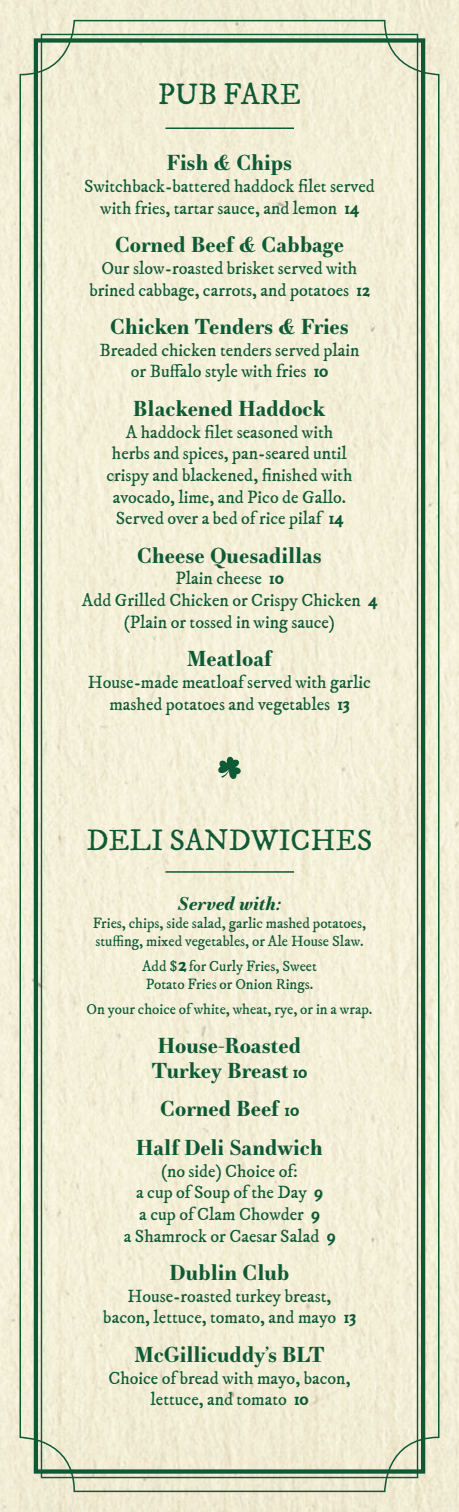
<style>
.page{position:relative;width:459px;height:1512px;background:#fff}
.page>*{position:absolute;margin:0;border:0;box-sizing:border-box;transform-origin:0 0}
.t1{font:30px "IM FELL DW Pica Roman";color:#0e5a36}
.t2{font:700 21px/25.2px "Essonnes Text";color:#0e5a36}
.t3{font:18px/21.6px "IM FELL DW Pica Roman";color:#0e5a36;text-align:center}
.t4{font:italic 700 18px "Essonnes Text";color:#0e5a36}
.t5{font:15px/18px "IM FELL DW Pica Roman";color:#0e5a36}
.s1{font-family:"High Tower Text";font-weight:700;font-size:21px}
.s2{font-family:"High Tower Text";font-weight:700;font-size:22.5px}
.s3{font-family:"High Tower Text"}
</style>
<div class="page">
<img style="left:0;top:0;width:459px;height:1512px">
<div style="left:34px;top:38px;width:391px;height:1436px;border:4px solid #0e5a36"></div>
<hr style="left:166px;top:128px;width:128px;height:1px;background:#0e5a36">
<hr style="left:166px;top:871px;width:128px;height:2px;background:#0e5a36">
<svg style="left:217px;top:756px;width:25px;height:23px"></svg>
<h1 class="t1" style="left:158px;top:76px;width:145px">PUB FARE</h1>
<p class="t2" style="left:167px;top:150px;width:127px">Fish &amp; Chips</p>
<p class="t3" style="left:84px;top:176px;width:292px">Switchback-battered haddock filet served with fries, tartar sauce, and lemon <span class="s1">14</span></p>
<p class="t2" style="left:115px;top:232px;width:230px">Corned Beef &amp; Cabbage</p>
<p class="t3" style="left:90px;top:258px;width:281px">Our slow-roasted brisket served with brined cabbage, carrots, and potatoes <span class="s1">12</span></p>
<p class="t2" style="left:110px;top:314px;width:240px">Chicken Tenders &amp; Fries</p>
<p class="t3" style="left:99px;top:339px;width:262px">Breaded chicken tenders served plain or Buffalo style with fries <span class="s1">10</span></p>
<p class="t2" style="left:133px;top:396px;width:194px">Blackened Haddock</p>
<p class="t3" style="left:106px;top:421px;width:248px">A haddock filet seasoned with herbs and spices, pan-seared until crispy and blackened, finished with avocado, lime, and Pico de Gallo.<br>Served over a bed of rice pilaf <span class="s1">14</span></p>
<p class="t2" style="left:137px;top:543px;width:186px">Cheese Quesadillas</p>
<p class="t3" style="left:82px;top:568px;width:297px">Plain cheese <span class="s1">10<br></span>Add Grilled Chicken or Crispy Chicken <span class="s1">4 </span>(Plain or tossed in wing sauce)</p>
<p class="t2" style="left:187px;top:646px;width:86px">Meatloaf</p>
<p class="t3" style="left:88px;top:672px;width:285px">House-made meatloaf served with garlic mashed potatoes and vegetables <span class="s1">13</span></p>
<h1 class="t1" style="left:86px;top:822px;width:288px">DELI SANDWICHES</h1>
<p class="t4" style="left:178px;top:891px;width:105px">Served with:</p>
<p class="t5" style="left:93px;top:915px;width:275px">Fries, chips, side salad, garlic mashed potatoes, stuffing, mixed vegetables, or Ale House Slaw.</p>
<p class="t5" style="left:142px;top:957px;width:176px">Add $<span class="s2">2</span> for Curly Fries, Sweet<br>Potato Fries or Onion Rings.</p>
<p class="t5" style="left:87px;top:1000px;width:287px">On your choice of white, wheat, rye, or in a wrap.</p>
<p class="t2" style="left:152px;top:1032px;width:157px">House-Roasted<br>Turkey Breast <span class="s3">10</span></p>
<p class="t2" style="left:136px;top:1089px;width:188px;line-height:38.7px;text-align:center">Corned Beef <span class="s3">10<br></span>Half Deli Sandwich</p>
<p class="t3" style="left:124px;top:1160px;width:213px">(no side) Choice of:<br>a cup of Soup of the Day <span class="s1">9<br></span>a cup of Clam Chowder <span class="s1">9<br></span>a Shamrock or Caesar Salad <span class="s1">9</span></p>
<p class="t2" style="left:170px;top:1260px;width:121px">Dublin Club</p>
<p class="t3" style="left:103px;top:1285px;width:254px">House-roasted turkey breast, bacon, lettuce, tomato, and mayo <span class="s1">13</span></p>
<p class="t2" style="left:134px;top:1342px;width:192px">McGillicuddy’s BLT</p>
<p class="t3" style="left:108px;top:1367px;width:244px">Choice of bread with mayo, bacon, lettuce, and tomato <span class="s1">10</span></p>
</div>
